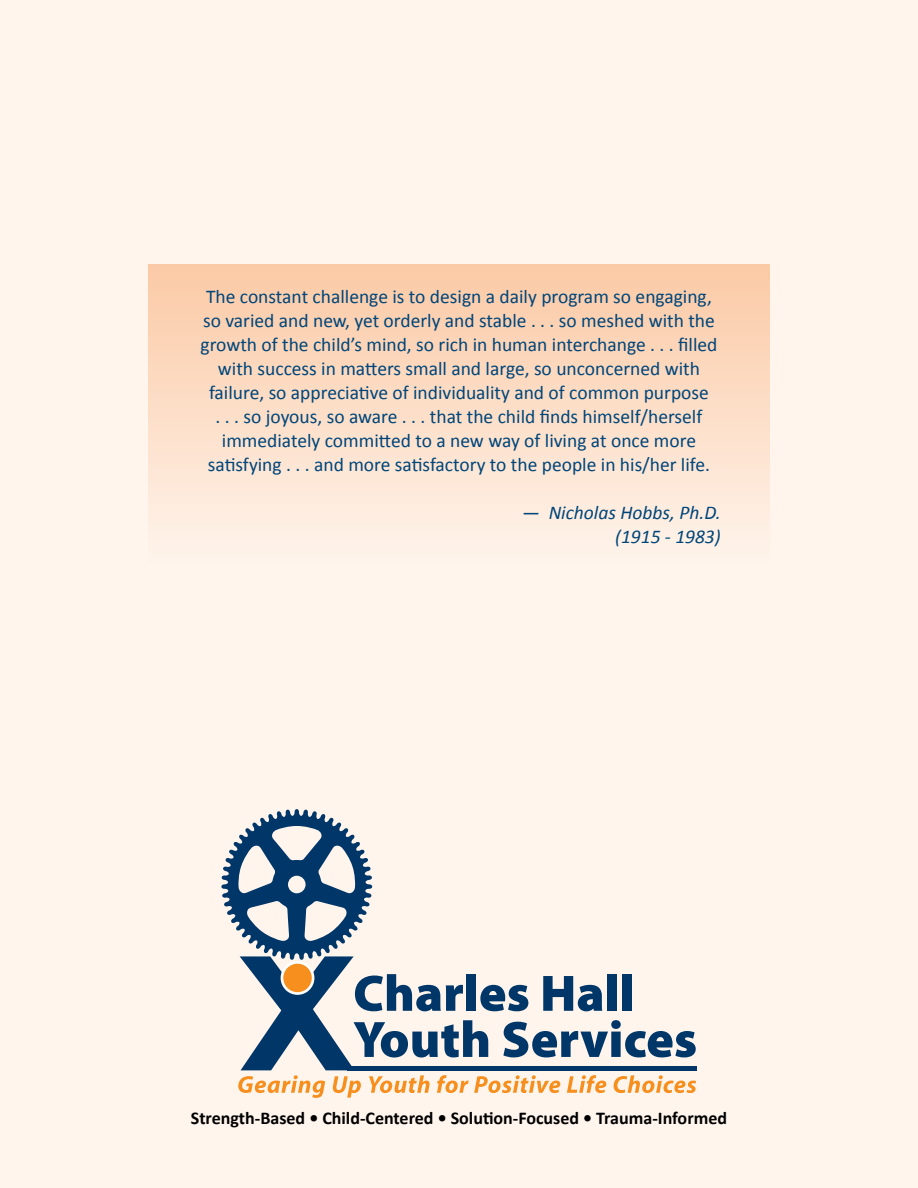
<style>
.page{position:relative;width:918px;height:1188px;background:#fff5ed}
.page>*{position:absolute;margin:0;border:0;box-sizing:border-box;transform-origin:0 0}
.t1{font:19.5px/24px "Calibri";color:#004579;text-align:center}
.t2{font:italic 19.5px/24px "Calibri";color:#004579;text-align:right}
.t3{font:700 18px "Calibri";color:#000}
</style>
<div class="page">
<div style="left:148px;top:265px;width:622px;height:301px;background:linear-gradient(to bottom,#fbc9a5,#fef4ec)"></div>
<svg style="left:221px;top:809px;width:475px;height:289px"></svg>
<hr style="left:347px;top:1066px;width:350px;height:4px;background:#003768">
<div style="left:282px;top:962px;width:31px;height:32px;background:#f78f1e;border-radius:50%"></div>
<div style="left:281px;top:961px;width:33px;height:34px;border:3px solid #fff;border-radius:50%"></div>
<p class="t1" style="left:201px;top:284px;width:518px">The constant challenge is to design a daily program so engaging, so varied and new, yet orderly and stable . . . so meshed with the growth of the child’s mind, so rich in human interchange . . . filled with success in matters small and large, so unconcerned with failure, so appreciative of individuality and of common purpose<br>. . . so joyous, so aware . . . that the child finds himself/herself immediately committed to a new way of living at once more satisfying . . . and more satisfactory to the people in his/her life.</p>
<p class="t2" style="left:522px;top:500px;width:200px">— Nicholas Hobbs, Ph.D. (1915 - 1983)</p>
<p class="t3" style="left:191px;top:1106px;width:538px">Strength-Based • Child-Centered • Solution-Focused • Trauma-Informed</p>
</div>
